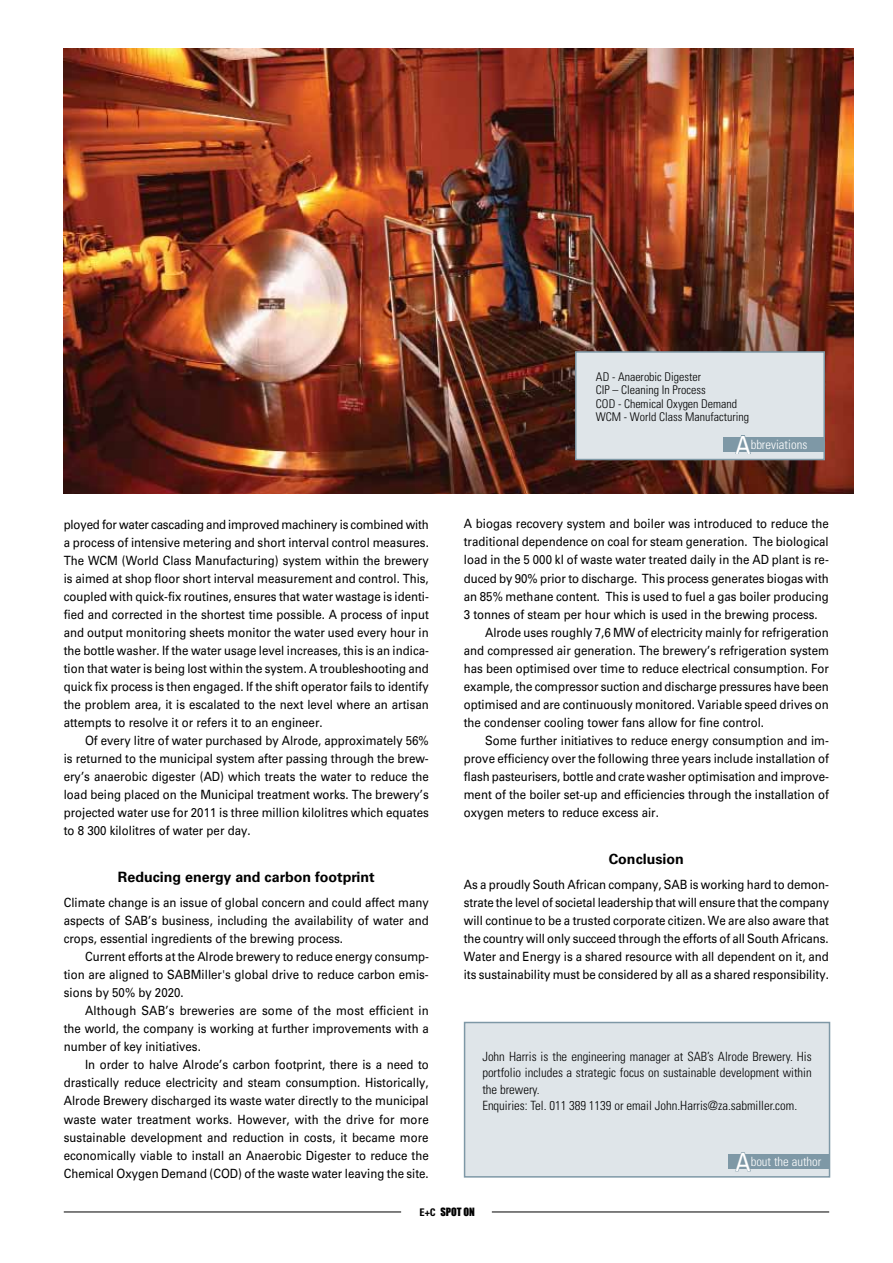
<style>
.page{position:relative;width:893px;height:1263px;background:#fff}
.page>*{position:absolute;margin:0;border:0;box-sizing:border-box;transform-origin:0 0}
.t1{font:700 14.25px "Univers";color:#000}
.t2{font:12.75px/18px "Univers";color:#000;text-align:justify;scale:.9 1}
.t3{font:300 condensed 12.75px/16.5px "Univers";color:#000}
.t4{font:300 condensed 12.75px "Univers";color:#fff}
.t5{font:300 condensed 12px/13.5px "Univers";color:#000}
.t6{font:10.5px "Impact";color:#000}
.s1{font-weight:400;font-size:24.9px}
.s2{font-family:"Univers";font-weight:700;font-stretch:condensed}
</style>
<div class="page">
<hr style="left:492px;top:1211px;width:337px;height:1px;background:#000">
<hr style="left:64px;top:1211px;width:337px;height:1px;background:#000">
<img style="left:64px;top:48px;width:790px;height:445px">
<div style="left:464px;top:1022px;width:366px;height:155px;background:#dfe5e9;border:2px solid #7e98a6"></div>
<div style="left:575px;top:351px;width:250px;height:109px;background:#dfe5e9;border:2px solid #7e98a6"></div>
<div style="left:728px;top:1154px;width:101px;height:15px;background:#7e98a6"></div>
<div style="left:723px;top:437px;width:100px;height:14px;background:#7e98a6"></div>
<svg style="left:735px;top:1152px;width:16px;height:20px"></svg>
<svg style="left:735px;top:435px;width:72px;height:19px"></svg>
<p class="t5" style="left:596px;top:370px;width:155px">AD - Anaerobic Digester<br>CIP – Cleaning In Process<br>COD - Chemical Oxygen Demand<br>WCM - World Class Manufacturing</p>
<p class="t2" style="left:64px;top:515px;width:407px">ployed for water cascading and improved machinery is combined with a process of intensive metering and short interval control measures.<br>The WCM (World Class Manufacturing) system within the brewery is aimed at shop floor short interval measurement and control. This, coupled with quick-fix routines, ensures that water wastage is identi&shy;fied and corrected in the shortest time possible. A process of input and output monitoring sheets monitor the water used every hour in the bottle washer. If the water usage level increases, this is an indica&shy;tion that water is being lost within the system. A troubleshooting and quick fix process is then engaged. If the shift operator fails to identify the problem area, it is escalated to the next level where an artisan attempts to resolve it or refers it to an engineer.</p>
<p class="t2" style="left:64px;top:731px;width:407px;text-indent:21px">Of every litre of water purchased by Alrode, approximately 56% is returned to the municipal system after passing through the brew&shy;ery’s anaerobic digester (AD) which treats the water to reduce the load being placed on the Municipal treatment works. The brewery’s projected water use for 2011 is three million kilolitres which equates to 8 300 kilolitres of water per day.</p>
<p class="t1" style="left:118px;top:869px;width:258px">Reducing energy and carbon footprint</p>
<p class="t2" style="left:64px;top:894px;width:407px">Climate change is an issue of global concern and could affect many aspects of SAB’s business, including the availability of water and crops, essential ingredients of the brewing process.</p>
<p class="t2" style="left:64px;top:948px;width:407px;text-indent:21px">Current efforts at the Alrode brewery to reduce energy consump&shy;tion are aligned to SABMiller's global drive to reduce carbon emis&shy;sions by 50% by 2020.</p>
<p class="t2" style="left:64px;top:1002px;width:407px;text-indent:21px">Although SAB’s breweries are some of the most efficient in the world, the company is working at further improvements with a number of key initiatives.</p>
<p class="t2" style="left:64px;top:1056px;width:407px;text-indent:21px">In order to halve Alrode’s carbon footprint, there is a need to drastically reduce electricity and steam consumption. Historically, Alrode Brewery discharged its waste water directly to the municipal waste water treatment works. However, with the drive for more sustainable development and reduction in costs, it became more economically viable to install an Anaerobic Digester to reduce the Chemical Oxygen Demand (COD) of the waste water leaving the site.</p>
<p class="t4" style="left:735px;top:437px;width:73px"><span class="s1">A</span>bbreviations</p>
<p class="t2" style="left:464px;top:515px;width:407px">A biogas recovery system and boiler was introduced to reduce the</p>
<p class="t2" style="left:464px;top:533px;width:407px">traditional dependence on coal for steam generation. The biological</p>
<p class="t2" style="left:464px;top:551px;width:407px">load in the 5 000 kl of waste water treated daily in the AD plant is re-</p>
<p class="t2" style="left:464px;top:569px;width:407px">duced by 90% prior to discharge. This process generates biogas with</p>
<p class="t2" style="left:464px;top:587px;width:407px">an 85% methane content. This is used to fuel a gas boiler producing</p>
<p class="t2" style="left:464px;top:605px;width:395px">3 tonnes of steam per hour which is used in the brewing process.</p>
<p class="t2" style="left:485px;top:623px;width:383px">Alrode uses roughly 7,6 MW of electricity mainly for refrigeration</p>
<p class="t2" style="left:464px;top:641px;width:407px">and compressed air generation. The brewery’s refrigeration system</p>
<p class="t2" style="left:464px;top:659px;width:407px">has been optimised over time to reduce electrical consumption. For</p>
<p class="t2" style="left:464px;top:677px;width:407px">example, the compressor suction and discharge pressures have been</p>
<p class="t2" style="left:464px;top:695px;width:407px">optimised and are continuously monitored. Variable speed drives on</p>
<p class="t2" style="left:464px;top:713px;width:335px">the condenser cooling tower fans allow for fine control.</p>
<p class="t2" style="left:485px;top:731px;width:383px">Some further initiatives to reduce energy consumption and im-</p>
<p class="t2" style="left:464px;top:749px;width:407px">prove efficiency over the following three years include installation of</p>
<p class="t2" style="left:464px;top:767px;width:407px">flash pasteurisers, bottle and crate washer optimisation and improve-</p>
<p class="t2" style="left:464px;top:785px;width:407px">ment of the boiler set-up and efficiencies through the installation of</p>
<p class="t2" style="left:464px;top:803px;width:218px">oxygen meters to reduce excess air.</p>
<p class="t1" style="left:609px;top:851px;width:77px">Conclusion</p>
<p class="t2" style="left:464px;top:875px;width:407px">As a proudly South African company, SAB is working hard to demon&shy;strate the level of societal leadership that will ensure that the company will continue to be a trusted corporate citizen. We are also aware that the country will only succeed through the efforts of all South Africans.<br>Water and Energy is a shared resource with all dependent on it, and its sustainability must be considered by all as a shared responsibility.</p>
<p class="t3" style="left:482px;top:1048px;width:331px">John Harris is the engineering manager at SAB’s Alrode Brewery. His portfolio includes a strategic focus on sustainable development within the brewery.<br>Enquiries: Tel. 011 389 1139 or email John.Harris@za.sabmiller.com.</p>
<p class="t4" style="left:735px;top:1154px;width:88px"><span class="s1">A</span>bout the author</p>
<p class="t6" style="left:419px;top:1204px;width:57px"><span class="s2">E+C</span> SPOT ON</p>
</div>
